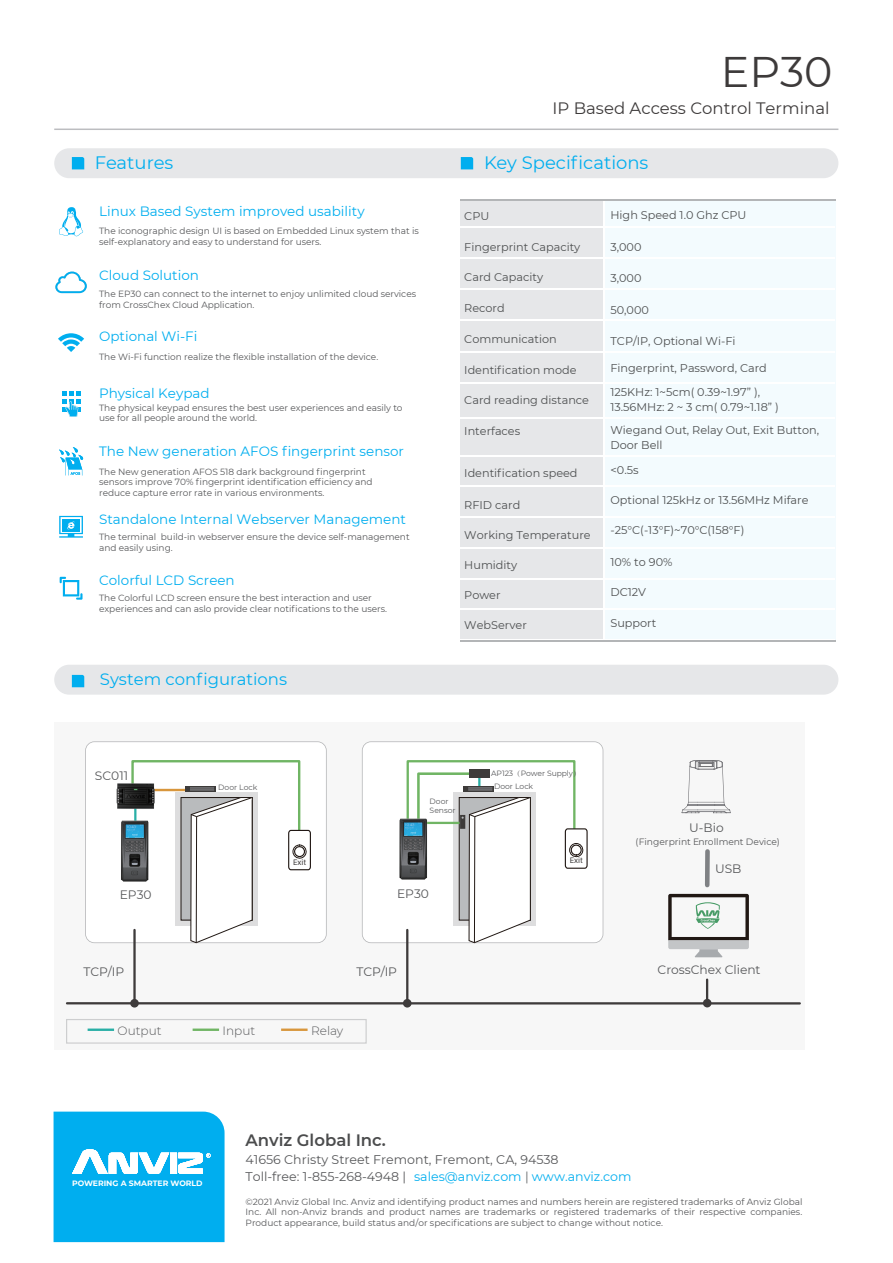
<style>
.page{position:relative;width:893px;height:1263px;background:#fff}
.page>*{position:absolute;margin:0;border:0;box-sizing:border-box;transform-origin:0 0}
.t1{font:42.75px "Montserrat";color:#3d3a3a}
.t2{font:18px "Montserrat";color:#00aeef}
.t3{font:16.5px "Montserrat";color:#3d3a3a}
.t4{font:16.5px "Montserrat";color:#00aeef}
.t5{font:600 16.5px "Montserrat";color:#4b4c4d}
.t6{font:13.5px "Montserrat";color:#00aeef}
.t7{font:12.6px/16.5px "Montserrat";color:#57585a}
.t8{font:12.3px "Montserrat";color:#57585a}
.t9{font:300 12.15px "Montserrat";color:#57585a}
.t10{font:11.25px/24px "Montserrat";color:#4e5051}
.t11{font:9.15px "Montserrat";color:#57585a}
.t12{font:9px/10.8px "Montserrat";letter-spacing:-.005em;color:#57585a}
.t13{font:8.25px "SF Compact Display";letter-spacing:-.005em;color:#3e3b3b}
.t14{font:700 7.8px "Montserrat";color:#fff}
.t15{font:7.65px/9.1px "Montserrat";color:#57585a}
.s1{font-family:"Adobe Song Std";font-weight:300}
.s2{color:#00aeef}
.s3{color:#686a6d}
</style>
<div class="page">
<hr style="left:54px;top:129px;width:784px;height:1px;background:#bcbdc0">
<div style="left:54px;top:148px;width:784px;height:30px;background:#e6e7e9;border-radius:15px"></div>
<svg style="left:72px;top:157px;width:12px;height:12px"></svg>
<svg style="left:461px;top:157px;width:12px;height:12px"></svg>
<div style="left:54px;top:665px;width:784px;height:30px;background:#e6e7e9;border-radius:15px"></div>
<svg style="left:72px;top:675px;width:12px;height:12px"></svg>
<svg style="left:62px;top:391px;width:18px;height:26px"></svg>
<div style="left:55px;top:722px;width:750px;height:327px;background:#f7f7f7"></div>
<svg style="left:85px;top:741px;width:242px;height:202px"></svg>
<svg style="left:362px;top:741px;width:241px;height:202px"></svg>
<hr style="left:67px;top:1002px;width:733px;height:2px;background:#3e3b3b">
<hr style="left:133px;top:930px;width:3px;height:73px;background:#3e3b3b">
<div style="left:130px;top:999px;width:9px;height:8px;background:#3e3b3b;border-radius:4px"></div>
<div style="left:403px;top:999px;width:9px;height:8px;background:#3e3b3b;border-radius:4px"></div>
<hr style="left:706px;top:979px;width:2px;height:24px;background:#3e3b3b">
<div style="left:703px;top:999px;width:8px;height:8px;background:#3e3b3b;border-radius:4px"></div>
<div style="left:705px;top:851px;width:5px;height:34px;background:#7f8184"></div>
<svg style="left:668px;top:894px;width:81px;height:63px"></svg>
<hr style="left:193px;top:1028px;width:26px;height:3px;background:#70b564">
<hr style="left:88px;top:1028px;width:26px;height:3px;background:#29afa6">
<hr style="left:281px;top:1028px;width:27px;height:3px;background:#d8963c">
<div style="left:66px;top:1019px;width:301px;height:25px;border:1px solid #cdcecf"></div>
<svg style="left:130px;top:759px;width:181px;height:184px"></svg>
<img style="left:362px;top:807px;width:43px;height:86px">
<svg style="left:682px;top:760px;width:49px;height:53px"></svg>
<hr style="left:406px;top:930px;width:2px;height:73px;background:#3e3b3b">
<svg style="left:405px;top:759px;width:182px;height:184px"></svg>
<img style="left:106px;top:780px;width:59px;height:29px">
<img style="left:85px;top:809px;width:122px;height:86px">
<svg style="left:59px;top:207px;width:24px;height:29px"></svg>
<svg style="left:55px;top:272px;width:32px;height:21px"></svg>
<svg style="left:59px;top:516px;width:24px;height:22px"></svg>
<svg style="left:58px;top:333px;width:26px;height:19px"></svg>
<svg style="left:59px;top:447px;width:24px;height:28px"></svg>
<svg style="left:54px;top:1111px;width:171px;height:131px;background:#19b6f0"></svg>
<svg style="left:60px;top:577px;width:23px;height:23px"></svg>
<div style="left:606px;top:202px;width:230px;height:440px;background:#f3fbfe"></div>
<div style="left:460px;top:202px;width:143px;height:440px;background:#e6e7e9"></div>
<hr style="left:460px;top:199px;width:376px;height:2px;background:#b3b5b7">
<hr style="left:459px;top:258px;width:376px;height:1px;background:#fff">
<hr style="left:459px;top:289px;width:376px;height:1px;background:#fff">
<hr style="left:459px;top:320px;width:376px;height:1px;background:#fff">
<hr style="left:459px;top:351px;width:376px;height:1px;background:#fff">
<hr style="left:459px;top:455px;width:376px;height:1px;background:#fff">
<hr style="left:459px;top:486px;width:376px;height:1px;background:#fff">
<hr style="left:459px;top:516px;width:376px;height:2px;background:#fff">
<hr style="left:459px;top:547px;width:376px;height:2px;background:#fff">
<hr style="left:459px;top:578px;width:376px;height:1px;background:#fff">
<hr style="left:459px;top:609px;width:376px;height:1px;background:#fff">
<hr style="left:459px;top:417px;width:376px;height:2px;background:#fff">
<hr style="left:459px;top:227px;width:376px;height:1px;background:#fff">
<hr style="left:459px;top:382px;width:376px;height:1px;background:#fff">
<hr style="left:459px;top:639px;width:376px;height:2px;background:#fff">
<hr style="left:460px;top:640px;width:376px;height:2px;background:#b3b5b7">
<h1 class="t1" style="left:721px;top:43px;width:113px">EP30</h1>
<h3 class="t3" style="left:553px;top:96px;width:278px">IP Based Access Control Terminal</h3>
<h2 class="t2" style="left:95px;top:151px;width:80px">Features</h2>
<h2 class="t2" style="left:484px;top:151px;width:166px">Key Specifications</h2>
<h3 class="t6" style="left:99px;top:202px;width:267px">Linux Based System improved usability</h3>
<p class="t12" style="left:99px;top:225px;width:321px">The iconographic design UI is based on Embedded Linux system that is self-explanatory and easy to understand for users.</p>
<h3 class="t6" style="left:99px;top:266px;width:101px">Cloud Solution</h3>
<p class="t12" style="left:99px;top:288px;width:318px">The EP30 can connect to the internet to enjoy unlimited cloud services from CrossChex Cloud Application.</p>
<h3 class="t6" style="left:99px;top:327px;width:100px">Optional Wi-Fi</h3>
<p class="t12" style="left:99px;top:351px;width:281px">The Wi-Fi function realize the flexible installation of the device.</p>
<h3 class="t6" style="left:99px;top:384px;width:112px">Physical Keypad</h3>
<p class="t12" style="left:99px;top:402px;width:305px">The physical keypad ensures the best user experiences and easily to use for all people around the world.</p>
<h3 class="t6" style="left:99px;top:442px;width:306px">The New generation AFOS fingerprint sensor</h3>
<p class="t12" style="left:99px;top:466px;width:275px">The New generation AFOS 518 dark background fingerprint sensors improve 70% fingerprint identification efficiency and reduce capture error rate in various environments.</p>
<h3 class="t6" style="left:99px;top:510px;width:308px">Standalone Internal Webserver Management</h3>
<p class="t12" style="left:99px;top:531px;width:312px">The terminal build-in webserver ensure the device self-management and easily using.</p>
<h3 class="t6" style="left:99px;top:571px;width:137px">Colorful LCD Screen</h3>
<p class="t12" style="left:99px;top:592px;width:289px">The Colorful LCD screen ensure the best interaction and user experiences and can aslo provide clear notifications to the users.</p>
<h3 class="t4" style="left:100px;top:668px;width:189px">System configurations</h3>
<p class="t10" style="left:464px;top:204px;width:27px">CPU</p>
<p class="t10" style="left:464px;top:234px;width:118px">Fingerprint Capacity</p>
<p class="t10" style="left:464px;top:265px;width:80px">Card Capacity</p>
<p class="t10" style="left:464px;top:296px;width:42px">Record</p>
<p class="t10" style="left:464px;top:326px;width:94px">Communication</p>
<p class="t10" style="left:464px;top:357px;width:114px">Identification mode</p>
<p class="t10" style="left:464px;top:388px;width:126px">Card reading distance</p>
<p class="t10" style="left:464px;top:419px;width:57px">Interfaces</p>
<p class="t10" style="left:464px;top:461px;width:115px">Identification speed</p>
<p class="t10" style="left:464px;top:492px;width:58px">RFID card</p>
<p class="t10" style="left:464px;top:522px;width:128px">Working Temperature</p>
<p class="t10" style="left:464px;top:552px;width:54px">Humidity</p>
<p class="t10" style="left:464px;top:582px;width:38px">Power</p>
<p class="t10" style="left:464px;top:612px;width:64px">WebServer</p>
<p class="t10" style="left:610px;top:203px;width:138px">High Speed 1.0 Ghz CPU</p>
<p class="t10" style="left:610px;top:234px;width:33px">3,000</p>
<p class="t10" style="left:610px;top:266px;width:33px">3,000</p>
<p class="t10" style="left:610px;top:297px;width:40px">50,000</p>
<p class="t10" style="left:610px;top:329px;width:127px">TCP/IP, Optional Wi-Fi</p>
<p class="t10" style="left:610px;top:356px;width:158px">Fingerprint, Password, Card<br>125KHz: 1~5cm( 0.39~1.97” ),</p>
<p class="t10" style="left:610px;top:396px;width:210px;line-height:22.5px">13.56MHz: 2 ~ 3 cm( 0.79~1.18” )<br>Wiegand Out, Relay Out, Exit Button,</p>
<p class="t10" style="left:610px;top:432px;width:54px">Door Bell</p>
<p class="t10" style="left:610px;top:458px;width:30px">&lt;0.5s</p>
<p class="t10" style="left:610px;top:488px;width:199px">Optional 125kHz or 13.56MHz Mifare</p>
<p class="t10" style="left:610px;top:518px;width:135px">-25°C(-13°F)~70°C(158°F)</p>
<p class="t10" style="left:610px;top:549px;width:63px">10% to 90%</p>
<p class="t10" style="left:610px;top:579px;width:37px">DC12V</p>
<p class="t10" style="left:610px;top:611px;width:47px">Support</p>
<h3 class="t8" style="left:95px;top:767px;width:35px">SC011</h3>
<p class="t15" style="left:491px;top:768px;width:91px">AP123<span class="s1">（</span>Power Supply<span class="s1">）</span></p>
<p class="t15" style="left:218px;top:782px;width:41px">Door Lock</p>
<p class="t15" style="left:494px;top:781px;width:41px">Door Lock</p>
<p class="t15" style="left:430px;top:796px;width:28px">Door<br>Sensor</p>
<p class="t13" style="left:293px;top:856px;width:15px">Exit</p>
<p class="t13" style="left:570px;top:855px;width:15px">Exit</p>
<h3 class="t8" style="left:120px;top:886px;width:33px">EP30</h3>
<h3 class="t8" style="left:397px;top:885px;width:33px">EP30</h3>
<h3 class="t8" style="left:84px;top:963px;width:42px">TCP/IP</h3>
<h3 class="t8" style="left:356px;top:963px;width:42px">TCP/IP</h3>
<h3 class="t9" style="left:118px;top:1022px;width:45px">Output</h3>
<h3 class="t9" style="left:223px;top:1022px;width:34px">Input</h3>
<h3 class="t9" style="left:311px;top:1022px;width:34px">Relay</h3>
<h3 class="t8" style="left:689px;top:819px;width:36px">U-Bio</h3>
<p class="t11" style="left:636px;top:836px;width:146px">(Fingerprint Enrollment Device)</p>
<h3 class="t8" style="left:715px;top:860px;width:28px">USB</h3>
<h3 class="t8" style="left:658px;top:961px;width:104px">CrossChex Client</h3>
<p class="t14" style="left:72px;top:1178px;width:132px">POWERING A SMARTER WORLD</p>
<h3 class="t5" style="left:246px;top:1128px;width:142px">Anviz Global Inc.</h3>
<h3 class="t7" style="left:246px;top:1151px;width:387px">41656 Christy Street Fremont, Fremont, CA, 94538<br>Toll-free: 1-855-268-4948 | <span class="s2">sales@anviz.com</span> <span class="s3">|</span> <span class="s2">www.anviz.com</span></h3>
<p class="t12" style="left:246px;top:1196px;width:558px;text-align:justify">©2021 Anviz Global Inc. Anviz and identifying product names and numbers herein are registered trademarks of Anviz Global Inc. All non-Anviz brands and product names are trademarks or registered trademarks of their respective companies.<br>Product appearance, build status and/or specifications are subject to change without notice.</p>
</div>
